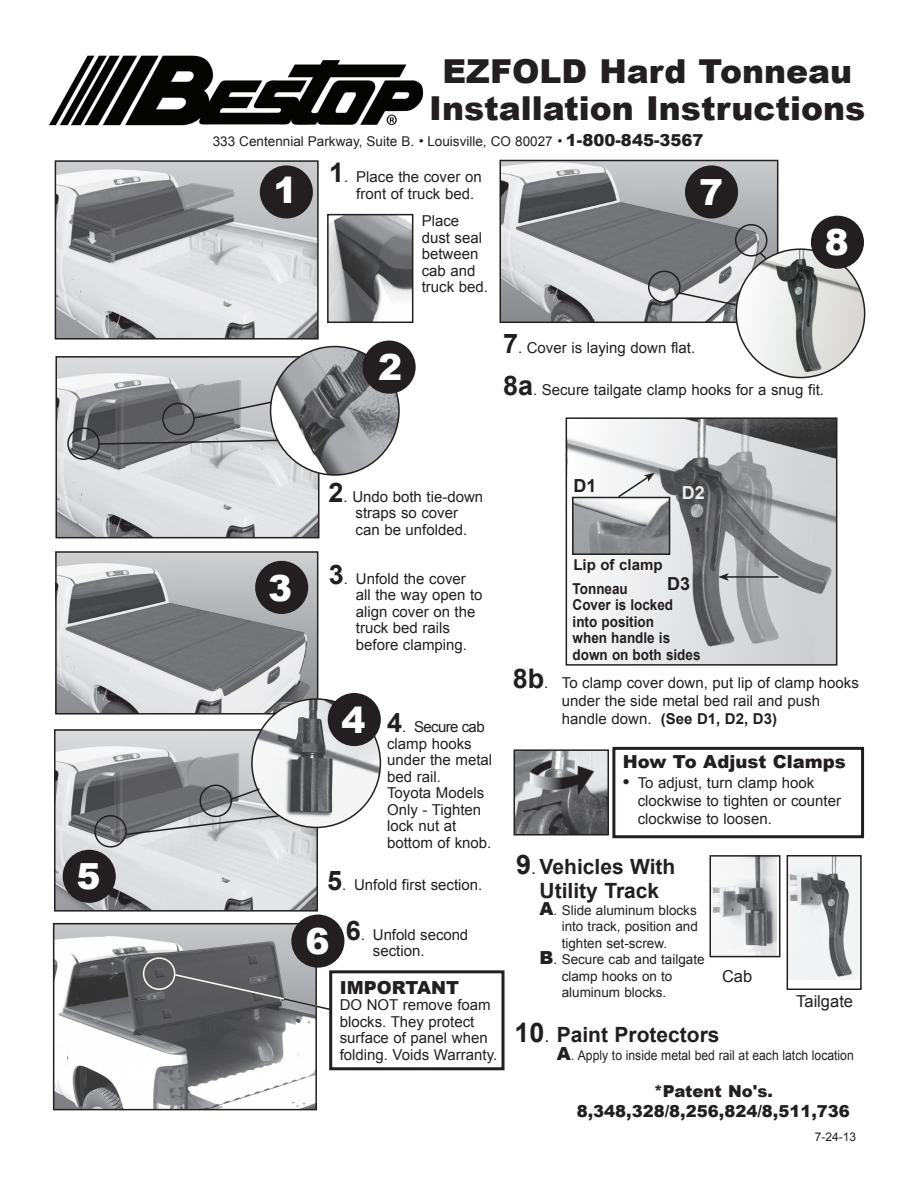
<style>
.page{position:relative;width:918px;height:1188px;background:#fff}
.page>*{position:absolute;margin:0;border:0;box-sizing:border-box;transform-origin:0 0}
.t1{font:900 36px "Arial";color:#fff}
.t2{font:900 33px/37.5px "Arial";color:#231f20;text-align:center}
.t3{font:700 21px/24px "Arial";color:#231f20;text-align:center}
.t4{font:900 18px "Arial";color:#231f20}
.t5{font:700 18px "Arial";color:#231f20}
.t6{font:700 18px "Arial";color:#eeeeef}
.t7{font:900 16.5px/19.8px "Arial";color:#231f20;text-align:center}
.t8{font:16.5px "Arial";color:#231f20}
.t9{font:15px/16.5px "Arial";color:#231f20}
.t10{font:700 15px/16.5px "Arial";color:#231f20;scale:.9 1}
.t11{font:700 15px/24px "Arial";color:#231f20}
.t12{font:13.5px "Arial";color:#231f20}
.t13{font:12px "Arial";color:#231f20}
.s1{font-weight:700;font-size:27px}
.s2{font-weight:700}
.s3{font-size:27px}
.s4{font-weight:400;font-size:18px}
.s5{font-weight:900;font-size:18px}
</style>
<div class="page">
<img style="left:56px;top:926px;width:258px;height:181px">
<div style="left:53px;top:923px;width:264px;height:187px;border:2px solid #231f20"></div>
<img style="left:569px;top:420px;width:265px;height:243px">
<div style="left:566px;top:417px;width:271px;height:249px;border:2px solid #231f20"></div>
<div style="left:612px;top:747px;width:252px;height:91px;border:3px solid #231f20"></div>
<svg style="left:617px;top:473px;width:38px;height:24px"></svg>
<img style="left:503px;top:163px;width:272px;height:157px">
<div style="left:500px;top:160px;width:278px;height:163px;border:2px solid #231f20"></div>
<img style="left:58px;top:359px;width:258px;height:176px">
<div style="left:55px;top:356px;width:264px;height:182px;border:2px solid #231f20"></div>
<div style="left:291px;top:915px;width:53px;height:53px;background:#231f20;border-radius:50%"></div>
<div style="left:685px;top:165px;width:53px;height:54px;background:#231f20;border-radius:50%"></div>
<svg style="left:96px;top:438px;width:185px;height:8px"></svg>
<div style="left:67px;top:427px;width:33px;height:33px;border:2px solid #231f20;border-radius:50%"></div>
<div style="left:162px;top:403px;width:33px;height:32px;border:2px solid #231f20;border-radius:50%"></div>
<svg style="left:192px;top:400px;width:79px;height:20px"></svg>
<svg style="left:676px;top:291px;width:62px;height:16px"></svg>
<div style="left:735px;top:224px;width:33px;height:33px;border:2px solid #231f20;border-radius:50%"></div>
<div style="left:648px;top:271px;width:33px;height:32px;border:2px solid #231f20;border-radius:50%"></div>
<svg style="left:758px;top:251px;width:11px;height:10px"></svg>
<img style="left:58px;top:554px;width:257px;height:158px">
<div style="left:55px;top:551px;width:263px;height:164px;border:2px solid #231f20"></div>
<div style="left:255px;top:561px;width:53px;height:53px;background:#231f20;border-radius:50%"></div>
<img style="left:57px;top:732px;width:258px;height:177px">
<div style="left:54px;top:729px;width:264px;height:183px;border:2px solid #231f20"></div>
<img style="left:58px;top:163px;width:258px;height:174px">
<div style="left:55px;top:160px;width:264px;height:180px;border:2px solid #231f20"></div>
<img style="left:252px;top:699px;width:128px;height:128px;border-radius:64px">
<div style="left:328px;top:693px;width:53px;height:53px;background:#231f20;border-radius:50%"></div>
<div style="left:63px;top:850px;width:53px;height:53px;background:#231f20;border-radius:50%"></div>
<svg style="left:229px;top:787px;width:32px;height:14px"></svg>
<div style="left:199px;top:785px;width:33px;height:32px;border:2px solid #231f20;border-radius:50%"></div>
<div style="left:94px;top:815px;width:33px;height:33px;border:2px solid #231f20;border-radius:50%"></div>
<svg style="left:125px;top:814px;width:155px;height:22px"></svg>
<img style="left:271px;top:347px;width:128px;height:128px;border-radius:64px">
<div style="left:363px;top:341px;width:53px;height:53px;background:#231f20;border-radius:50%"></div>
<hr style="left:726px;top:576px;width:52px;height:2px;background:#231f20">
<svg style="left:718px;top:573px;width:11px;height:8px"></svg>
<img style="left:713px;top:858px;width:64px;height:96px">
<div style="left:710px;top:855px;width:70px;height:102px;border:2px solid #231f20"></div>
<img style="left:790px;top:858px;width:69px;height:122px">
<div style="left:787px;top:855px;width:75px;height:135px;border:2px solid #231f20"></div>
<img style="left:517px;top:752px;width:89px;height:80px">
<div style="left:514px;top:749px;width:95px;height:86px;border:2px solid #231f20"></div>
<img style="left:575px;top:500px;width:92px;height:52px">
<div style="left:572px;top:497px;width:98px;height:58px;border:2px solid #231f20"></div>
<div style="left:260px;top:165px;width:53px;height:54px;background:#231f20;border-radius:50%"></div>
<div style="left:143px;top:957px;width:32px;height:33px;border:2px solid #fff;border-radius:50%"></div>
<div style="left:329px;top:970px;width:176px;height:100px;border:3px solid #231f20"></div>
<svg style="left:173px;top:973px;width:158px;height:38px"></svg>
<img style="left:330px;top:217px;width:80px;height:103px">
<div style="left:327px;top:214px;width:86px;height:109px;border:2px solid #231f20"></div>
<img style="left:736px;top:249px;width:129px;height:129px;border-radius:64px">
<div style="left:811px;top:216px;width:53px;height:53px;background:#231f20;border-radius:50%"></div>
<img style="left:50px;top:55px;width:374px;height:70px">
<h1 class="t1" style="left:77px;top:850px;width:26px">5</h1>
<h2 class="t2" style="left:429px;top:51px;width:438px">EZFOLD Hard Tonneau<br>Installation Instructions</h2>
<p class="t12" style="left:213px;top:133px;width:342px">333 Centennial Parkway, Suite B. ● Louisville, CO 80027</p>
<p class="t7" style="left:558px;top:130px;width:147px">● 1-800-845-3567</p>
<h1 class="t1" style="left:274px;top:164px;width:26px">1</h1>
<p class="t9" style="left:356px;top:169px;width:127px;text-indent:-27px"><span class="s1">1</span>. Place the cover on front of truck bed.</p>
<p class="t9" style="left:422px;top:213px;width:68px">Place dust seal between cab and truck bed.</p>
<h1 class="t1" style="left:378px;top:341px;width:26px">2</h1>
<h1 class="t1" style="left:699px;top:166px;width:26px">7</h1>
<h1 class="t1" style="left:825px;top:216px;width:26px">8</h1>
<p class="t9" style="left:503px;top:339px;width:194px"><span class="s1">7</span>. Cover is laying down flat.</p>
<p class="t9" style="left:503px;top:381px;width:323px"><span class="s1">8a</span>. Secure tailgate clamp hooks for a snug fit.</p>
<p class="t9" style="left:356px;top:488px;width:129px;text-indent:-27px"><span class="s1">2</span>. Undo both tie-down straps so cover can be unfolded.</p>
<h1 class="t1" style="left:268px;top:562px;width:26px">3</h1>
<p class="t9" style="left:356px;top:570px;width:128px;text-indent:-27px"><span class="s1">3</span>. Unfold the cover all the way open to align cover on the truck bed rails before clamping.</p>
<h1 class="t1" style="left:342px;top:694px;width:26px">4</h1>
<p class="t9" style="left:387px;top:719px;width:107px"><span class="s1">4</span>. Secure cab clamp hooks under the metal bed rail.<br>Toyota Models<br>Only - Tighten lock nut at bottom of knob.</p>
<p class="t9" style="left:327px;top:877px;width:157px"><span class="s1">5</span>. Unfold first section.</p>
<p class="t9" style="left:373px;top:926px;width:97px;text-indent:-27px"><span class="s1">6</span>. Unfold second section.</p>
<h1 class="t1" style="left:305px;top:915px;width:26px">6</h1>
<p class="t4" style="left:340px;top:974px;width:121px">IMPORTANT</p>
<p class="t9" style="left:340px;top:997px;width:159px">DO NOT remove foam blocks. They protect surface of panel when folding. Voids Warranty.</p>
<p class="t5" style="left:573px;top:474px;width:25px">D1</p>
<p class="t6" style="left:682px;top:481px;width:25px">D2</p>
<p class="t11" style="left:573px;top:553px;width:91px">Lip of clamp<br>Tonneau</p>
<p class="t10" style="left:573px;top:597px;width:144px">Cover is locked into position<br>when handle is down on both sides</p>
<p class="t5" style="left:667px;top:572px;width:25px">D3</p>
<p class="t9" style="left:562px;top:674px;width:298px;line-height:18px;text-indent:-49px"><span class="s1">8b</span>. To clamp cover down, put lip of clamp hooks under the side metal bed rail and push handle down. <span class="s2">(See D1, D2, D3)</span></p>
<p class="t4" style="left:623px;top:749px;width:225px">How To Adjust Clamps</p>
<p class="t9" style="left:638px;top:774px;width:205px;line-height:18px;text-indent:-15px">● To adjust, turn clamp hook clockwise to tighten or counter clockwise to loosen.</p>
<h3 class="t3" style="left:516px;top:855px;width:161px"><span class="s3">9</span><span class="s4">.</span> Vehicles With<br>Utility Track</h3>
<p class="t12" style="left:540px;top:901px;width:159px"><span class="s5">A</span>. Slide aluminum blocks</p>
<p class="t12" style="left:562px;top:918px;width:138px">into track, position and</p>
<p class="t12" style="left:562px;top:934px;width:107px">tighten set-screw.</p>
<p class="t12" style="left:540px;top:951px;width:167px"><span class="s5">B</span>. Secure cab and tailgate</p>
<p class="t12" style="left:562px;top:967px;width:112px">clamp hooks on to</p>
<p class="t12" style="left:562px;top:984px;width:106px">aluminum blocks.</p>
<p class="t8" style="left:722px;top:965px;width:32px">Cab</p>
<p class="t8" style="left:796px;top:991px;width:58px">Tailgate</p>
<h3 class="t3" style="left:514px;top:1023px;width:207px"><span class="s3">10</span><span class="s4">.</span> Paint Protectors</h3>
<p class="t12" style="left:557px;top:1046px;width:299px"><span class="s5">A</span>. Apply to inside metal bed rail at each latch location</p>
<p class="t7" style="left:577px;top:1080px;width:275px">*Patent No's.<br>8,348,328/8,256,824/8,511,736</p>
<p class="t13" style="left:815px;top:1129px;width:43px">7-24-13</p>
</div>
